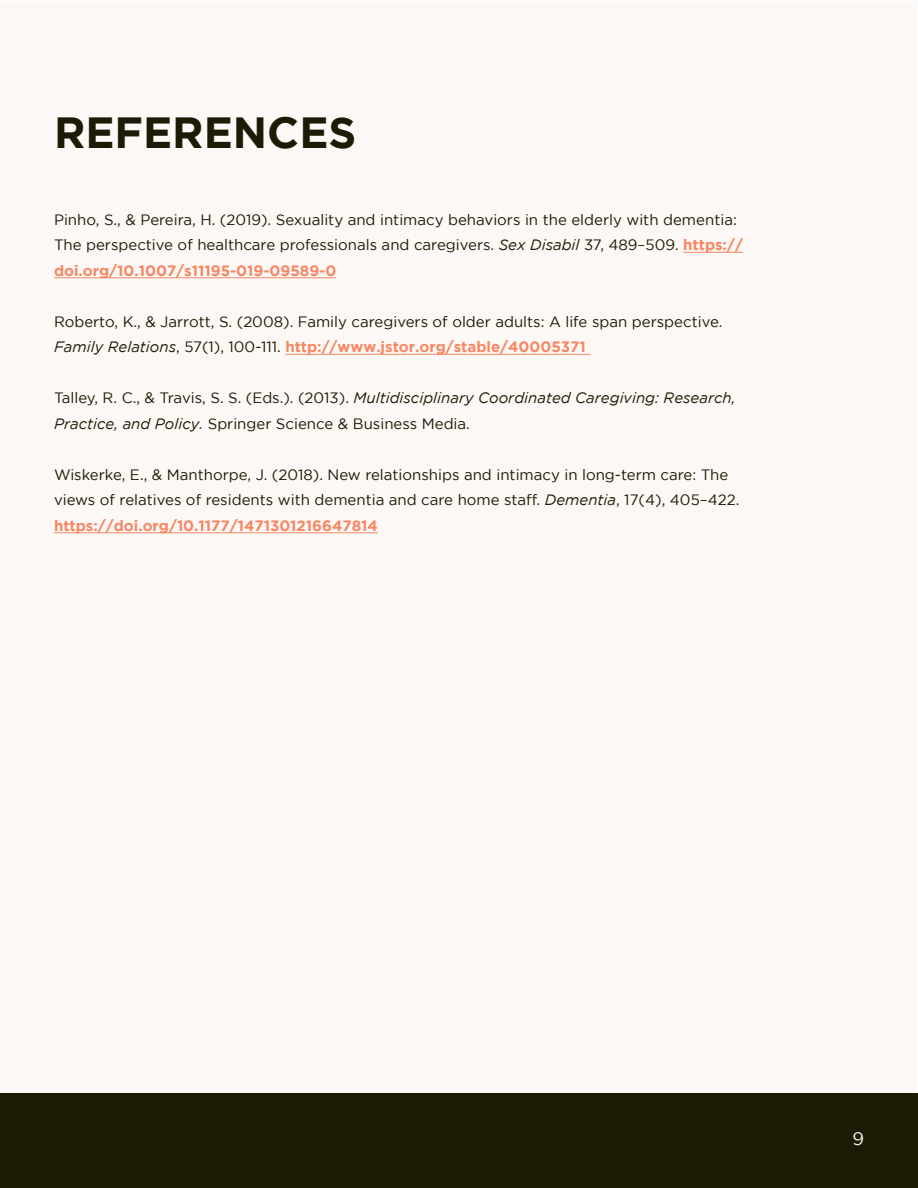
<style>
.page{position:relative;width:918px;height:1188px;background:#fff}
.page>*{position:absolute;margin:0;border:0;box-sizing:border-box;transform-origin:0 0}
.t1{font:700 43.5px "Gotham";color:#1d1a05}
.t2{font:18px "Gotham";color:#fcf8f5}
.t3{font:15px/25.5px "Gotham";color:#1d1a05}
.s1{font-style:italic}
.s2{font-weight:700;color:#f78764}
</style>
<div class="page">
<div style="left:1px;top:1px;width:916px;height:1187px;background:#fcf8f5"></div>
<div style="left:1px;top:1094px;width:917px;height:94px;background:#1d1a05"></div>
<hr style="left:683px;top:252px;width:60px;height:1px;background:#f78764">
<hr style="left:54px;top:278px;width:282px;height:1px;background:#f78764">
<hr style="left:285px;top:354px;width:305px;height:1px;background:#f78764">
<hr style="left:54px;top:533px;width:324px;height:1px;background:#f78764">
<h1 class="t1" style="left:54px;top:108px;width:304px">REFERENCES</h1>
<p class="t3" style="left:54px;top:207px;width:691px">Pinho, S., &amp; Pereira, H. (2019). Sexuality and intimacy behaviors in the elderly with dementia:<br>The perspective of healthcare professionals and caregivers. <span class="s1">Sex Disabil</span> 37, 489–509. <span class="s2">https:// doi.org/10.1007/s11195-019-09589-0</span></p>
<p class="t3" style="left:54px;top:309px;width:670px">Roberto, K., &amp; Jarrott, S. (2008). Family caregivers of older adults: A life span perspective.<br><span class="s1">Family Relations</span>, 57(1), 100-111. <span class="s2">http://www.jstor.org/stable/40005371</span></p>
<p class="t3" style="left:54px;top:385px;width:683px">Talley, R. C., &amp; Travis, S. S. (Eds.). (2013). <span class="s1">Multidisciplinary Coordinated Caregiving: Research,<br>Practice, and Policy.</span> Springer Science &amp; Business Media.</p>
<p class="t3" style="left:54px;top:462px;width:687px">Wiskerke, E., &amp; Manthorpe, J. (2018). New relationships and intimacy in long-term care: The views of relatives of residents with dementia and care home staff. <span class="s1">Dementia</span>, 17(4), 405–422. <span class="s2">https://doi.org/10.1177/1471301216647814</span></p>
<p class="t2" style="left:852px;top:1128px;width:13px">9</p>
</div>
